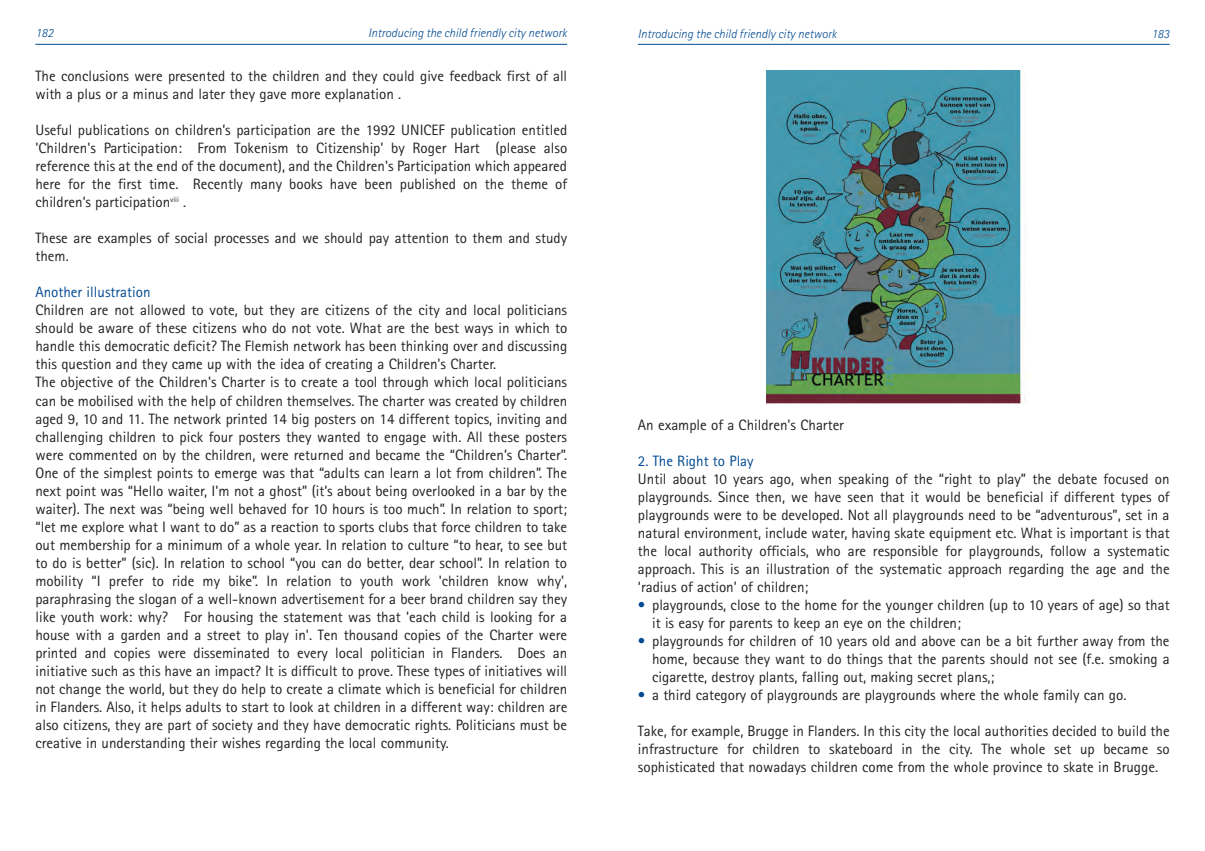
<style>
.page{position:relative;width:1205px;height:851px;background:#fff}
.page>*{position:absolute;margin:0;border:0;box-sizing:border-box;transform-origin:0 0}
.t1{font:15px/18px "Rotis Sans Serif";color:#231f20}
.t2{font:15px "Rotis Sans Serif";color:#014990}
.t3{font:italic 300 12.5px "Rotis Sans Serif";color:#014990}
.s1{color:#014990}
</style>
<div class="page">
<hr style="left:638px;top:44px;width:531px;height:1px;background:#014990">
<hr style="left:35px;top:44px;width:532px;height:1px;background:#014990">
<img style="left:767px;top:71px;width:261px;height:332px">
<p class="t3" style="left:35px;top:29px;width:20px">182</p>
<p class="t3" style="left:368px;top:29px;width:200px">Introducing the child friendly city network</p>
<p class="t3" style="left:638px;top:30px;width:200px">Introducing the child friendly city network</p>
<p class="t3" style="left:1151px;top:30px;width:20px">183</p>
<p class="t1" style="left:35px;top:69px;width:533px">The conclusions were presented to the children and they could give feedback first of all with a plus or a minus and later they gave more explanation .</p>
<p class="t1" style="left:35px;top:123px;width:533px;text-align:justify">Useful publications on children’s participation are the 1992 UNICEF publication entitled 'Children's Participation: From Tokenism to Citizenship' by Roger Hart (please also reference this at the end of the document), and the Children's Participation which appeared here for the first time. Recently many books have been published on the theme of children’s participation<sup>viii</sup> .</p>
<p class="t1" style="left:35px;top:231px;width:533px">These are examples of social processes and we should pay attention to them and study them.</p>
<p class="t2" style="left:35px;top:287px;width:117px">Another illustration</p>
<p class="t1" style="left:35px;top:303px;width:533px">Children are not allowed to vote, but they are citizens of the city and local politicians should be aware of these citizens who do not vote. What are the best ways in which to handle this democratic deficit? The Flemish network has been thinking over and discussing this question and they came up with the idea of creating a Children's Charter.<br>The objective of the Children's Charter is to create a tool through which local politicians can be mobilised with the help of children themselves. The charter was created by children aged 9, 10 and 11. The network printed 14 big posters on 14 different topics, inviting and challenging children to pick four posters they wanted to engage with. All these posters were commented on by the children, were returned and became the “Children’s Charter”.<br>One of the simplest points to emerge was that “adults can learn a lot from children”. The next point was “Hello waiter, I’m not a ghost” (it’s about being overlooked in a bar by the waiter). The next was “being well behaved for 10 hours is too much”. In relation to sport; “let me explore what I want to do” as a reaction to sports clubs that force children to take out membership for a minimum of a whole year. In relation to culture “to hear, to see but to do is better” (sic). In relation to school “you can do better, dear school”. In relation to mobility “I prefer to ride my bike”. In relation to youth work 'children know why', paraphrasing the slogan of a well-known advertisement for a beer brand children say they like youth work: why? For housing the statement was that 'each child is looking for a house with a garden and a street to play in'. Ten thousand copies of the Charter were printed and copies were disseminated to every local politician in Flanders. Does an initiative such as this have an impact? It is difficult to prove. These types of initiatives will not change the world, but they do help to create a climate which is beneficial for children in Flanders. Also, it helps adults to start to look at children in a different way: children are also citizens, they are part of society and they have democratic rights. Politicians must be creative in understanding their wishes regarding the local community.</p>
<p class="t1" style="left:638px;top:417px;width:208px">An example of a Children's Charter</p>
<p class="t2" style="left:638px;top:455px;width:117px">2. The Right to Play</p>
<p class="t1" style="left:638px;top:471px;width:533px;text-align:justify">Until about 10 years ago, when speaking of the “right to play” the debate focused on playgrounds. Since then, we have seen that it would be beneficial if different types of playgrounds were to be developed. Not all playgrounds need to be “adventurous”, set in a natural environment, include water, having skate equipment etc. What is important is that the local authority officials, who are responsible for playgrounds, follow a systematic approach. This is an illustration of the systematic approach regarding the age and the ‘radius of action’ of children;</p>
<p class="t1" style="left:652px;top:597px;width:519px;text-indent:-14px"><span class="s1">•</span> playgrounds, close to the home for the younger children (up to 10 years of age) so that it is easy for parents to keep an eye on the children;</p>
<p class="t1" style="left:652px;top:633px;width:519px;text-align:justify;text-indent:-14px"><span class="s1">•</span> playgrounds for children of 10 years old and above can be a bit further away from the home, because they want to do things that the parents should not see (f.e. smoking a cigarette, destroy plants, falling out, making secret plans,;</p>
<p class="t1" style="left:638px;top:687px;width:490px"><span class="s1">•</span> a third category of playgrounds are playgrounds where the whole family can go.</p>
<p class="t1" style="left:638px;top:723px;width:533px;text-align:justify">Take, for example, Brugge in Flanders. In this city the local authorities decided to build the infrastructure for children to skateboard in the city. The whole set up became so sophisticated that nowadays children come from the whole province to skate in Brugge.</p>
</div>
